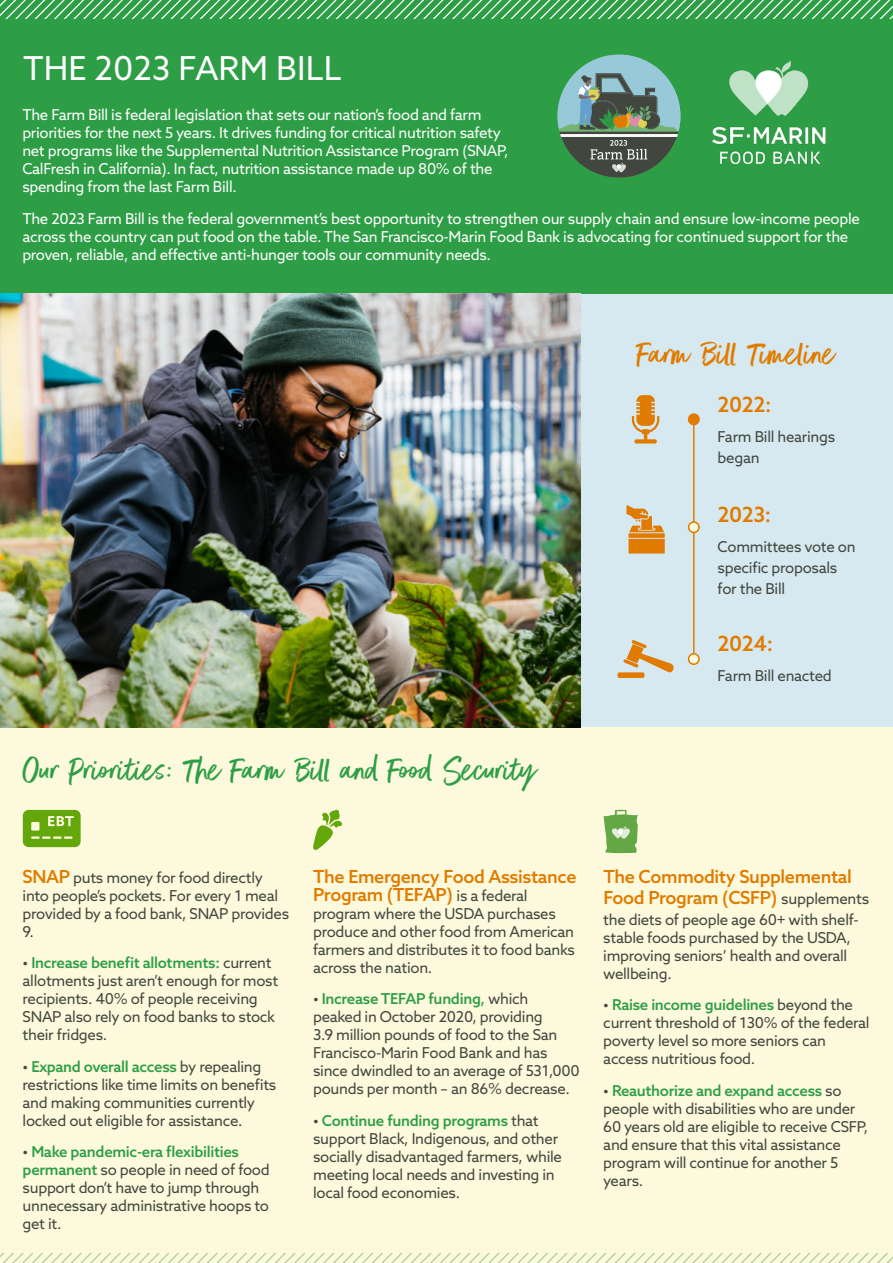
<style>
.page{position:relative;width:893px;height:1263px;background:#fff}
.page>*{position:absolute;margin:0;border:0;box-sizing:border-box;transform-origin:0 0}
.t1{font:39px "Better Times";color:#2e9e46}
.t2{font:39px "Better Times";color:#e07b00}
.t3{font:33px "Azo Sans";color:#fff}
.t4{font:500 21px "Azo Sans";letter-spacing:-.02em;color:#e07b00}
.t5{font:500 18px "Azo Sans";letter-spacing:-.02em;color:#e07b00}
.t6{font:15px/18px "Azo Sans";letter-spacing:-.02em;color:#41463e}
.t7{font:15px/18px "Azo Sans";letter-spacing:-.02em;color:#fff}
.s1{font-weight:500}
.s2{font-weight:500;color:#2e9e46}
</style>
<div class="page">
<div style="left:570px;top:294px;width:323px;height:433px;background:#d6e9f0"></div>
<div style="left:0;top:727px;width:893px;height:536px;background:#fcf9dc"></div>
<div style="left:0;top:0;width:893px;height:294px;background:#2e9e46"></div>
<img style="left:0;top:294px;width:580px;height:433px">
<svg style="left:557px;top:55px;width:123px;height:123px"></svg>
<svg style="left:0;top:0;width:893px;height:19px"></svg>
<img style="left:712px;top:60px;width:114px;height:105px">
<svg style="left:0;top:1254px;width:893px;height:9px"></svg>
<svg style="left:313px;top:810px;width:29px;height:40px"></svg>
<svg style="left:23px;top:810px;width:58px;height:37px;background:#7ab329"></svg>
<svg style="left:604px;top:810px;width:34px;height:43px"></svg>
<hr style="left:693px;top:419px;width:1px;height:240px;background:#e07b00">
<div style="left:689px;top:414px;width:10px;height:10px;background:#e07b00;border-radius:50%"></div>
<div style="left:688px;top:413px;width:12px;height:12px;border:2px solid #e07b00;border-radius:50%"></div>
<div style="left:689px;top:522px;width:10px;height:10px;background:#fcf9dc;border-radius:50%"></div>
<div style="left:688px;top:521px;width:12px;height:12px;border:2px solid #e07b00;border-radius:50%"></div>
<div style="left:689px;top:654px;width:10px;height:10px;background:#fcf9dc;border-radius:50%"></div>
<div style="left:688px;top:653px;width:12px;height:12px;border:2px solid #e07b00;border-radius:50%"></div>
<svg style="left:632px;top:395px;width:27px;height:48px"></svg>
<svg style="left:626px;top:505px;width:39px;height:48px"></svg>
<svg style="left:623px;top:640px;width:51px;height:33px"></svg>
<div style="left:618px;top:672px;width:26px;height:6px;background:#e07a00;border-radius:2px"></div>
<h2 class="t3" style="left:23px;top:47px;width:320px">THE 2023 FARM BILL</h2>
<p class="t7" style="left:22px;top:105px;width:480px">The Farm Bill is federal legislation that sets our nations’ food and farm priorities for the next 5 years It. drives funding for critical nutrition safety</p>
<p class="t7" style="left:22px;top:141px;width:485px">net programs like the Supplemental Nutrition Assistance Program (SNAP<br>CalFresh in California I n.) fact, nutrition assistance made up 80% of the spending from the last Farm Bill.</p>
<p class="t7" style="left:22px;top:209px;width:839px">The 2023 Farm Bill is the federal governments’ best opportunity to strengthen our supply chain and ensure low-income people across the country can put food on the table. The San Francisco-Marin Food Bank is advocating for continued support for the proven, reliable, and effective anti-hunger tools our community needs.</p>
<p class="t7" style="left:504px;top:141px;width:6px">,</p>
<h1 class="t2" style="left:638px;top:332px;width:199px">Farm Bill Timeline</h1>
<h3 class="t4" style="left:718px;top:390px;width:55px">2022:</h3>
<p class="t6" style="left:718px;top:426px;width:119px;line-height:21px">Farm Bill hearings began</p>
<h3 class="t4" style="left:718px;top:500px;width:55px">2023:</h3>
<p class="t6" style="left:718px;top:536px;width:139px;line-height:21px">Committees vote on specific proposals for the Bill</p>
<h1 class="t1" style="left:22px;top:748px;width:515px">Our Priorities: The Farm Bill and Food Security</h1>
<h3 class="t4" style="left:718px;top:630px;width:57px">2024:</h3>
<p class="t6" style="left:718px;top:667px;width:116px">Farm Bill enacted</p>
<p class="t5" style="left:23px;top:864px;width:49px">SNAP</p>
<p class="t6" style="left:23px;top:886px;width:268px">into peoples’ pockets. For every 1 meal provided by a food bank, SNAP provides<br>9.</p>
<p class="t6" style="left:23px;top:954px;width:257px"><span class="s1">•</span> <span class="s2">Increase benefit allotments:</span> current allotments just arent’ enough for most recipients. 40% of people receiving SNAP also rely on food banks to stock their fridges.</p>
<p class="t6" style="left:23px;top:1057px;width:255px"><span class="s1">•</span> <span class="s2">Expand overall access</span> by repealing restrictions like time limits on benefits and making communities currently locked out eligible for assistance.</p>
<p class="t6" style="left:23px;top:1143px;width:249px"><span class="s1">•</span> <span class="s2">Make pandemic-era flexibilities permanent</span> so people in need of food support dont’ have to jump through unnecessary administrative hoops to get .i t</p>
<p class="t6" style="left:73px;top:868px;width:191px">puts money for food directly</p>
<p class="t5" style="left:313px;top:864px;width:265px">The Emergency Food Assistance</p>
<p class="t6" style="left:457px;top:886px;width:73px">is a federal</p>
<p class="t5" style="left:313px;top:882px;width:141px">Program (TEFAP)</p>
<p class="t6" style="left:313px;top:904px;width:264px">program where the USDA purchases produce and other food from American farmers and distributes toit food banks across the nation.</p>
<p class="t6" style="left:313px;top:990px;width:268px"><span class="s1">•</span> <span class="s2">Increase TEFAP funding,</span> which peaked in October 2020, providing<br>3.9 million pounds of food to the San Francisco-Marin Food Bank and has since dwindled to an average of 531,000 pounds per month – an 86% decrease.</p>
<p class="t6" style="left:313px;top:1111px;width:250px"><span class="s1">•</span> <span class="s2">Continue funding programs</span> that support Black, Indigenous, and other socially disadvantaged farmers, while meeting local needs and investing in local food economies.</p>
<p class="t5" style="left:603px;top:864px;width:250px">The Commodity Supplemental</p>
<p class="t6" style="left:781px;top:889px;width:89px">supplements</p>
<p class="t5" style="left:603px;top:885px;width:176px">Food Program (CSFP)</p>
<p class="t6" style="left:603px;top:928px;width:249px">stable foods purchased by the USDA,</p>
<p class="t6" style="left:603px;top:910px;width:257px">the diets of people age 60+ with shelf-</p>
<p class="t6" style="left:603px;top:946px;width:245px">improving seniors’ health and overall wellbeing.</p>
<p class="t6" style="left:603px;top:996px;width:268px"><span class="s1">•</span> <span class="s2">Raise income guidelines</span> beyond the current threshold of 130% of the federal poverty level so more seniors can access nutritious food.</p>
<p class="t6" style="left:603px;top:1081px;width:253px"><span class="s1">•</span> <span class="s2">Reauthorize and expand access</span> so people with disabilities who are under</p>
<p class="t6" style="left:864px;top:1117px;width:6px">,</p>
<p class="t6" style="left:603px;top:1117px;width:264px">60 years old are eligible to receive CSFP and ensure that this vital assistance program will continue for another 5 years.</p>
</div>
